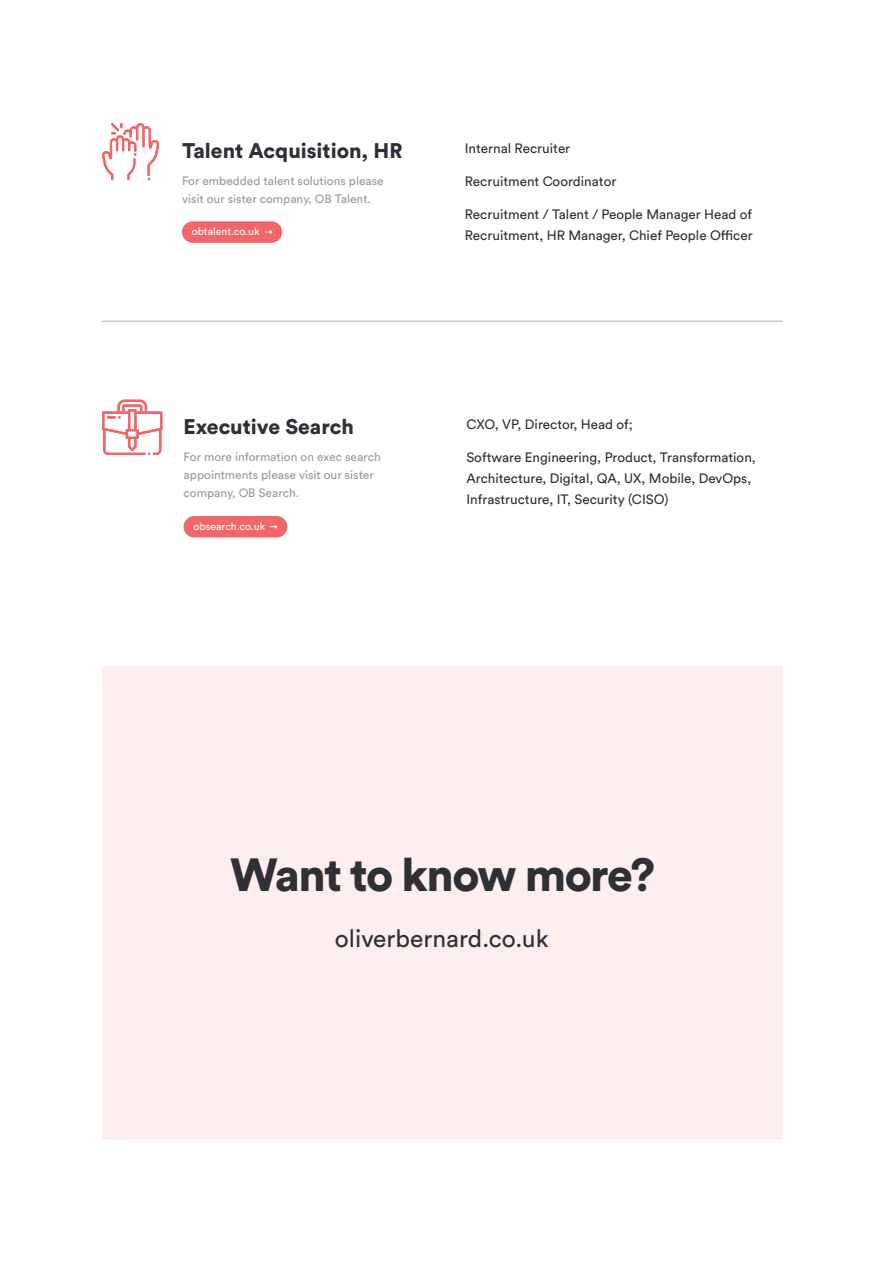
<style>
.page{position:relative;width:893px;height:1263px;background:#fff}
.page>*{position:absolute;margin:0;border:0;box-sizing:border-box;transform-origin:0 0}
.t1{font:900 46.05px "Circular Std";letter-spacing:-.035em;color:#2f2f36}
.t2{font:24.6px "Circular Std";color:#2f2f36}
.t3{font:900 21px "Circular Std";color:#2f2f36}
.t4{font:13.5px/21px "Circular Std";color:#2f2f36}
.t5{font:12px/18px "Circular Std";color:#9a9998}
.t6{font:10.5px "Circular Std";color:#fff}
</style>
<div class="page">
<div style="left:102px;top:665px;width:680px;height:474px;background:#fdeeef"></div>
<div style="left:182px;top:221px;width:100px;height:22px;background:#f16668;border-radius:11px"></div>
<svg style="left:265px;top:230px;width:8px;height:4px"></svg>
<svg style="left:102px;top:123px;width:57px;height:57px"></svg>
<div style="left:184px;top:516px;width:103px;height:21px;background:#f16668;border-radius:11px"></div>
<svg style="left:270px;top:525px;width:7px;height:4px"></svg>
<svg style="left:102px;top:400px;width:60px;height:55px"></svg>
<hr style="left:102px;top:321px;width:680px;height:1px;background:#b3b2b1">
<h3 class="t3" style="left:182px;top:141px;width:222px">Talent Acquisition, HR</h3>
<p class="t5" style="left:182px;top:172px;width:203px">For embedded talent solutions please visit our sister company, OB Talent.</p>
<p class="t6" style="left:192px;top:227px;width:69px">obtalent.co.uk</p>
<p class="t4" style="left:465px;top:138px;width:107px">Internal Recruiter</p>
<p class="t4" style="left:465px;top:171px;width:153px">Recruitment Coordinator</p>
<p class="t4" style="left:465px;top:204px;width:289px">Recruitment / Talent / People Manager Head of<br>Recruitment, HR Manager, Chief People Officer</p>
<h3 class="t3" style="left:184px;top:417px;width:172px">Executive Search</h3>
<p class="t5" style="left:184px;top:448px;width:199px">For more information on exec search appointments please visit our sister company, OB Search.</p>
<p class="t6" style="left:193px;top:521px;width:73px">obsearch.co.uk</p>
<p class="t4" style="left:466px;top:414px;width:168px">CXO, VP, Director, Head of;</p>
<p class="t4" style="left:466px;top:447px;width:291px">Software Engineering, Product, Transformation,<br>Architecture, Digital, QA, UX, Mobile, DevOps,<br>Infrastructure, IT, Security (CISO)</p>
<h1 class="t1" style="left:230px;top:854px;width:427px">Want to know more?</h1>
<h2 class="t2" style="left:335px;top:927px;width:215px">oliverbernard.co.uk</h2>
</div>
